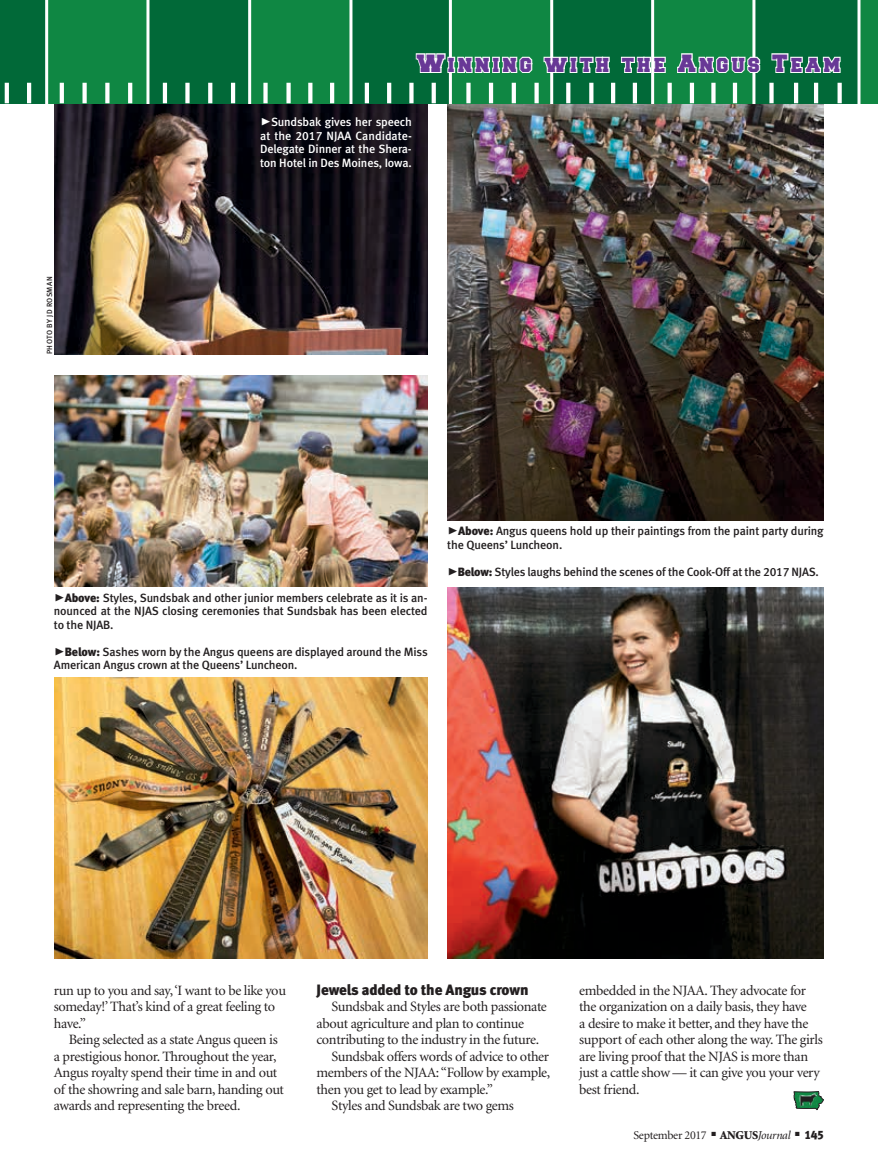
<style>
.page{position:relative;width:878px;height:1168px;background:#fff}
.page>*{position:absolute;margin:0;border:0;box-sizing:border-box;transform-origin:0 0}
.table_footnotes{font:21px "Freshman";letter-spacing:.15em;color:#683896}
.subhead{font:15px "Meta Black LF";letter-spacing:-.01em;color:#231f20}
.body_text{font:14.25px/16.5px "Minion";letter-spacing:-.025em;color:#231f20}
.cutline_w_rule{font:12px/13.5px "Meta Medium LF";letter-spacing:-.01em;color:#231f20}
.cutline_w_rule-2{font:12px/13.5px "Meta Medium LF";letter-spacing:-.01em;color:#fff;text-align:justify}
.t1{font:12px "Minion";letter-spacing:-.025em;color:#231f20}
.photo_credit{font:7.5px "Meta Medium LF";letter-spacing:.045em;color:#231f20}
.s1{font-family:"Meta Black Caps Expert";font-size:21px}
.s2{font-family:"Meta Black LF"}
.s3{font-weight:900}
.s4{font-style:italic}
</style>
<div class="page">
<img style="left:54px;top:375px;width:373px;height:211px">
<img style="left:54px;top:103px;width:373px;height:251px">
<img style="left:447px;top:587px;width:376px;height:372px">
<img style="left:447px;top:103px;width:376px;height:417px">
<img style="left:54px;top:677px;width:373px;height:282px">
<div style="left:0;top:0;width:857px;height:103px;background:#016938"></div>
<div style="left:45px;top:0;width:104px;height:103px;background:#0f8743"></div>
<div style="left:248px;top:0;width:104px;height:103px;background:#0f8743"></div>
<svg style="left:857px;top:0;width:21px;height:103px;background:#30975d"></svg>
<svg style="left:837px;top:83px;width:4px;height:20px"></svg>
<hr style="left:814px;top:83px;width:4px;height:20px;background:#fff">
<hr style="left:794px;top:83px;width:4px;height:20px;background:#fff">
<svg style="left:769px;top:83px;width:4px;height:20px"></svg>
<hr style="left:611px;top:83px;width:4px;height:20px;background:#fff">
<svg style="left:409px;top:83px;width:4px;height:20px"></svg>
<svg style="left:387px;top:83px;width:4px;height:20px"></svg>
<hr style="left:365px;top:83px;width:4px;height:20px;background:#fff">
<hr style="left:330px;top:83px;width:4px;height:20px;background:#fff">
<svg style="left:308px;top:83px;width:4px;height:20px"></svg>
<div style="left:286px;top:83px;width:5px;height:20px;background:#fff"></div>
<svg style="left:263px;top:83px;width:4px;height:20px"></svg>
<hr style="left:231px;top:83px;width:4px;height:20px;background:#fff">
<svg style="left:208px;top:83px;width:4px;height:20px"></svg>
<svg style="left:185px;top:83px;width:4px;height:20px"></svg>
<hr style="left:163px;top:83px;width:4px;height:20px;background:#fff">
<svg style="left:128px;top:83px;width:4px;height:20px"></svg>
<svg style="left:105px;top:83px;width:4px;height:20px"></svg>
<div style="left:82px;top:83px;width:5px;height:20px;background:#fff"></div>
<svg style="left:60px;top:83px;width:4px;height:20px"></svg>
<hr style="left:27px;top:83px;width:4px;height:20px;background:#fff">
<svg style="left:5px;top:83px;width:4px;height:20px"></svg>
<svg style="left:414px;top:0;width:196px;height:103px;background:#2c8c5a"></svg>
<svg style="left:619px;top:0;width:142px;height:103px;background:#31925d"></svg>
<svg style="left:770px;top:52px;width:71px;height:22px"></svg>
<svg style="left:793px;top:1091px;width:30px;height:19px"></svg>
<img style="left:797px;top:1092px;width:21px;height:16px">
<p class="table_footnotes" style="left:417px;top:54px;width:425px">Winning with the Angus Team</p>
<p class="photo_credit" style="left:45px;top:354px;width:79px;rotate:-90deg">PHOTO BY JD ROSMAN</p>
<p class="cutline_w_rule-2" style="left:260px;top:115px;width:153px"><span class="s1">@</span>Sundsbak gives her speech at the 2017 NJAA Candidate-Delegate Dinner at the Shera&shy;ton Hotel in Des Moines, Iowa.</p>
<p class="cutline_w_rule" style="left:54px;top:590px;width:375px;text-align:justify"><span class="s1">@</span><span class="s2">Above:</span> Styles, Sundsbak and other junior members celebrate as it is an&shy;nounced at the NJAS closing ceremonies that Sundsbak has been elected to the NJAB.</p>
<p class="cutline_w_rule" style="left:54px;top:644px;width:375px"><span class="s1">@</span><span class="s2">Below:</span> Sashes worn by the Angus queens are displayed around the Miss<br>American Angus crown at the Queens’ Luncheon.</p>
<p class="cutline_w_rule" style="left:447px;top:524px;width:378px"><span class="s1">@</span><span class="s2">Above:</span> Angus queens hold up their paintings from the paint party during the Queens’ Luncheon.</p>
<p class="cutline_w_rule" style="left:447px;top:565px;width:373px"><span class="s1">@</span><span class="s2">Below:</span> Styles laughs behind the scenes of the Cook-Off at the 2017 NJAS.</p>
<p class="body_text" style="left:54px;top:982px;width:234px">run up to you and say, ‘I want to be like you someday!’ That’s kind of a great feeling to have.”</p>
<p class="body_text" style="left:54px;top:1032px;width:232px;text-indent:15px">Being selected as a state Angus queen is a prestigious honor. Throughout the year, Angus royalty spend their time in and out of the showring and sale barn, handing out awards and representing the breed.</p>
<p class="subhead" style="left:316px;top:980px;width:213px">Jewels added to the Angus crown</p>
<p class="body_text" style="left:316px;top:999px;width:232px;text-indent:15px">Sundsbak and Styles are both passionate about agriculture and plan to continue contributing to the industry in the future.</p>
<p class="body_text" style="left:316px;top:1048px;width:235px;text-align:justify;text-indent:15px">Sundsbak offers words of advice to other members of the NJAA: “Follow by example, then you get to lead by example.”</p>
<p class="body_text" style="left:331px;top:1098px;width:184px">Styles and Sundsbak are two gems</p>
<p class="body_text" style="left:579px;top:982px;width:245px">embedded in the NJAA. They advocate for the organization on a daily basis, they have<br>a desire to make it better, and they have the support of each other along the way. The girls are living proof that the NJAS is more than just a cattle show — it can give you your very best friend.</p>
<p class="t1" style="left:633px;top:1129px;width:192px">September 2017 ■ <span class="s3">ANGUS</span><span class="s4">Journal</span> ■ <span class="s2">145</span></p>
</div>
